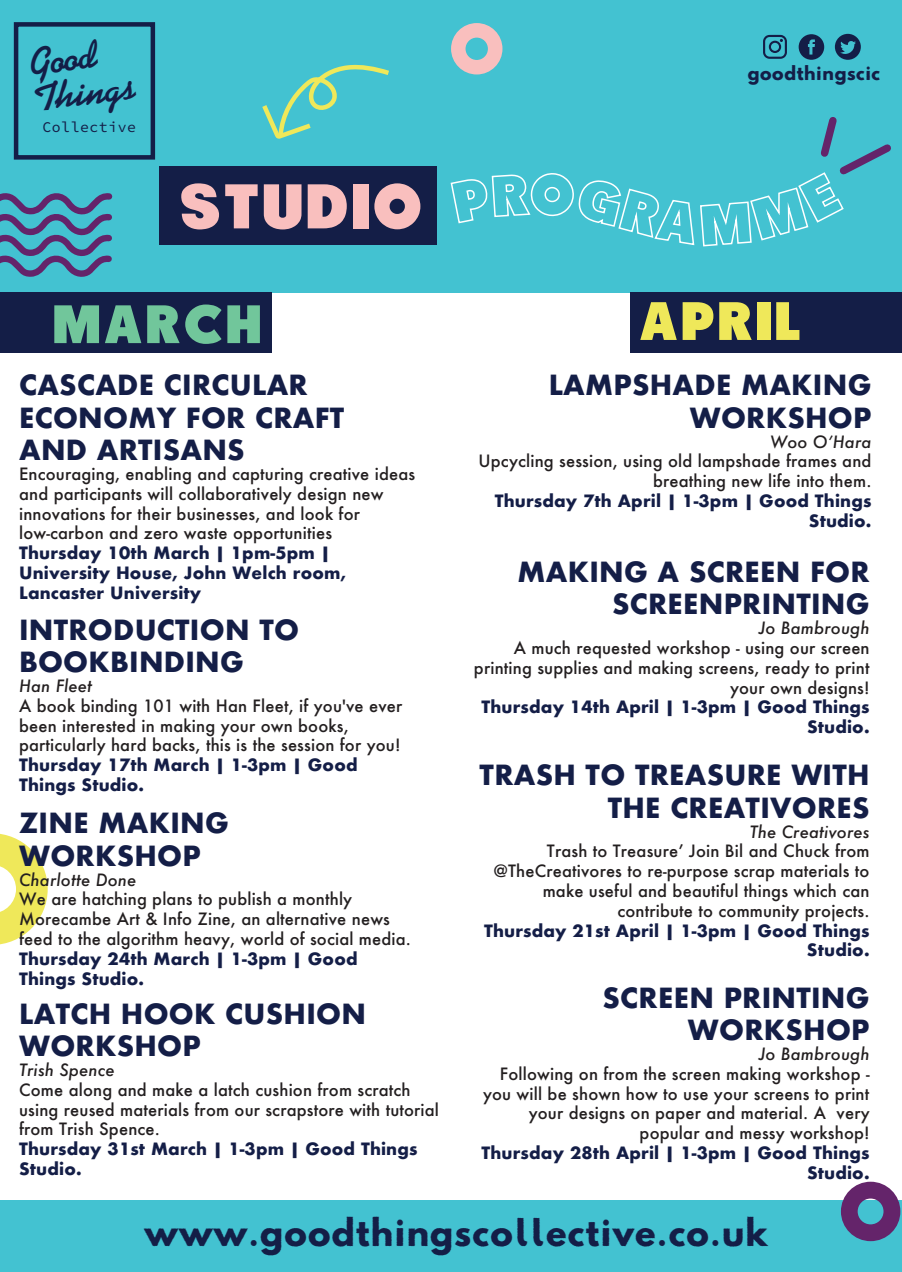
<style>
.page{position:relative;width:902px;height:1272px;background:#fff}
.page>*{position:absolute;margin:0;border:0;box-sizing:border-box;transform-origin:0 0}
.t1{font:63px "RACE1 Brannt NCV";color:#f9bfbe}
.t2{font:54px "RACE1 Brannt NCV";letter-spacing:.01em;color:#71c69b}
.t3{font:54px "RACE1 Brannt NCV";letter-spacing:.01em;color:#efe85a}
.t4{font:700 38.7px/35.7px "Kaufmann BT";color:#141e47}
.t5{font:33.9px "Hussar Print MC";letter-spacing:.035em;color:#141e47}
.t6{font:700 27px/32.4px "Futura";letter-spacing:.01em;color:#141e47}
.t7{font:17.25px "Hussar Print MC";letter-spacing:.035em;color:#141e47}
.t8{font:500 16.5px/19.8px "Futura";letter-spacing:.01em;color:#231f20}
.t9{font:700 16.5px/19.8px "Futura";letter-spacing:.01em;color:#141e47}
.t10{font:italic 500 16.5px "Futura";letter-spacing:.01em;color:#231f20}
.t11{font:14.85px "Source Code Variable";letter-spacing:.035em;color:#141e47}
</style>
<div class="page">
<div style="left:0;top:1200px;width:901px;height:71px;background:#43c2d1"></div>
<div style="left:0;top:0;width:901px;height:292px;background:#43c2d1"></div>
<svg style="left:262px;top:65px;width:127px;height:74px"></svg>
<svg style="left:451px;top:23px;width:51px;height:51px"></svg>
<svg style="left:0;top:193px;width:113px;height:84px"></svg>
<svg style="left:840px;top:1181px;width:60px;height:60px"></svg>
<svg style="left:0;top:833px;width:48px;height:111px"></svg>
<div style="left:14px;top:22px;width:141px;height:138px;border:4px solid #141e47"></div>
<svg style="left:763px;top:35px;width:23px;height:24px"></svg>
<svg style="left:798px;top:34px;width:26px;height:26px"></svg>
<svg style="left:834px;top:34px;width:26px;height:26px"></svg>
<div style="left:159px;top:166px;width:278px;height:78px;background:#141e47"></div>
<svg style="left:450px;top:117px;width:441px;height:130px"></svg>
<div style="left:0;top:292px;width:272px;height:61px;background:#141e47"></div>
<div style="left:630px;top:292px;width:271px;height:61px;background:#141e47"></div>
<h3 class="t4" style="left:28px;top:46px;width:104px;rotate:-7deg">Good<br>Things</h3>
<p class="t11" style="left:42px;top:116px;width:95px">Collective</p>
<h1 class="t1" style="left:178px;top:184px;width:246px">STUDIO</h1>
<p class="t7" style="left:747px;top:59px;width:134px">goodthingscic</p>
<h2 class="t2" style="left:52px;top:305px;width:212px">MARCH</h2>
<h2 class="t3" style="left:637px;top:302px;width:166px">April</h2>
<h3 class="t6" style="left:19px;top:368px;width:327px">CASCADE CIRCULAR<br>ECONOMY FOR CRAFT<br>AND ARTISANS</h3>
<p class="t8" style="left:19px;top:463px;width:397px">Encouraging, enabling and capturing creative ideas and participants will collaboratively design new innovations for their businesses, and look for low-carbon and zero waste opportunities</p>
<p class="t9" style="left:19px;top:543px;width:328px">Thursday 10th March | 1pm-5pm |<br>University House, John Welch room,<br>Lancaster University</p>
<h3 class="t6" style="left:19px;top:613px;width:281px">INTRODUCTION TO<br>BOOKBINDING</h3>
<p class="t10" style="left:19px;top:674px;width:74px">Han Fleet</p>
<p class="t8" style="left:19px;top:695px;width:385px">A book binding 101 with Han Fleet, if you've ever been interested in making your own books, particularly hard backs, this is the session for you!</p>
<p class="t9" style="left:19px;top:754px;width:340px">Thursday 17th March | 1-3pm | Good<br>Things Studio.</p>
<h3 class="t6" style="left:19px;top:806px;width:211px">ZINE MAKING<br>WORKSHOP</h3>
<p class="t10" style="left:19px;top:868px;width:119px">Charlotte Done</p>
<p class="t8" style="left:19px;top:889px;width:393px">We are hatching plans to publish a monthly<br>Morecambe Art &amp; Info Zine, an alternative news feed to the algorithm heavy, world of social media.</p>
<p class="t9" style="left:19px;top:948px;width:340px">Thursday 24th March | 1-3pm | Good<br>Things Studio.</p>
<h3 class="t6" style="left:19px;top:996px;width:348px">LATCH HOOK CUSHION<br>WORKSHOP</h3>
<p class="t10" style="left:19px;top:1058px;width:97px">Trish Spence</p>
<p class="t8" style="left:19px;top:1079px;width:421px">Come along and make a latch cushion from scratch using reused materials from our scrapstore with tutorial from Trish Spence.</p>
<p class="t9" style="left:19px;top:1138px;width:400px">Thursday 31st March | 1-3pm | Good Things<br>Studio.</p>
<h3 class="t6" style="left:548px;top:368px;width:324px;text-align:right">LAMPSHADE MAKING<br>WORKSHOP</h3>
<p class="t10" style="left:770px;top:430px;width:103px">Woo OʼHara</p>
<p class="t8" style="left:478px;top:451px;width:394px;text-align:right">Upcycling session, using old lampshade frames and breathing new life into them.</p>
<p class="t9" style="left:494px;top:490px;width:378px;text-align:right">Thursday 7th April | 1-3pm | Good Things<br>Studio.</p>
<h3 class="t6" style="left:517px;top:555px;width:353px;text-align:right">MAKING A SCREEN FOR<br>SCREENPRINTING</h3>
<p class="t10" style="left:758px;top:617px;width:113px">Jo Bambrough</p>
<p class="t8" style="left:474px;top:637px;width:397px;text-align:right">A much requested workshop - using our screen printing supplies and making screens, ready to print your own designs!</p>
<p class="t9" style="left:481px;top:697px;width:389px;text-align:right">Thursday 14th April | 1-3pm | Good Things<br>Studio.</p>
<h3 class="t6" style="left:479px;top:758px;width:391px;text-align:right">TRASH TO TREASURE WITH<br>THE CREATIVORES</h3>
<p class="t10" style="left:749px;top:820px;width:121px">The Creativores</p>
<p class="t8" style="left:493px;top:841px;width:377px;text-align:right">Trash to Treasureʼ Join Bil and Chuck from @TheCreativores to re-purpose scrap materials to make useful and beautiful things which can contribute to community projects.</p>
<p class="t9" style="left:484px;top:920px;width:387px;text-align:right">Thursday 21st April | 1-3pm | Good Things<br>Studio.</p>
<h3 class="t6" style="left:602px;top:980px;width:268px;text-align:right">SCREEN PRINTING<br>WORKSHOP</h3>
<p class="t10" style="left:758px;top:1042px;width:113px">Jo Bambrough</p>
<p class="t8" style="left:483px;top:1063px;width:388px;text-align:right">Following on from the screen making workshop - you will be shown how to use your screens to print your designs on paper and material. A very popular and messy workshop!</p>
<p class="t9" style="left:481px;top:1142px;width:389px;text-align:right">Thursday 28th April | 1-3pm | Good Things<br>Studio.</p>
<h3 class="t5" style="left:144px;top:1203px;width:624px">www.goodthingscollective.co.uk</h3>
</div>
